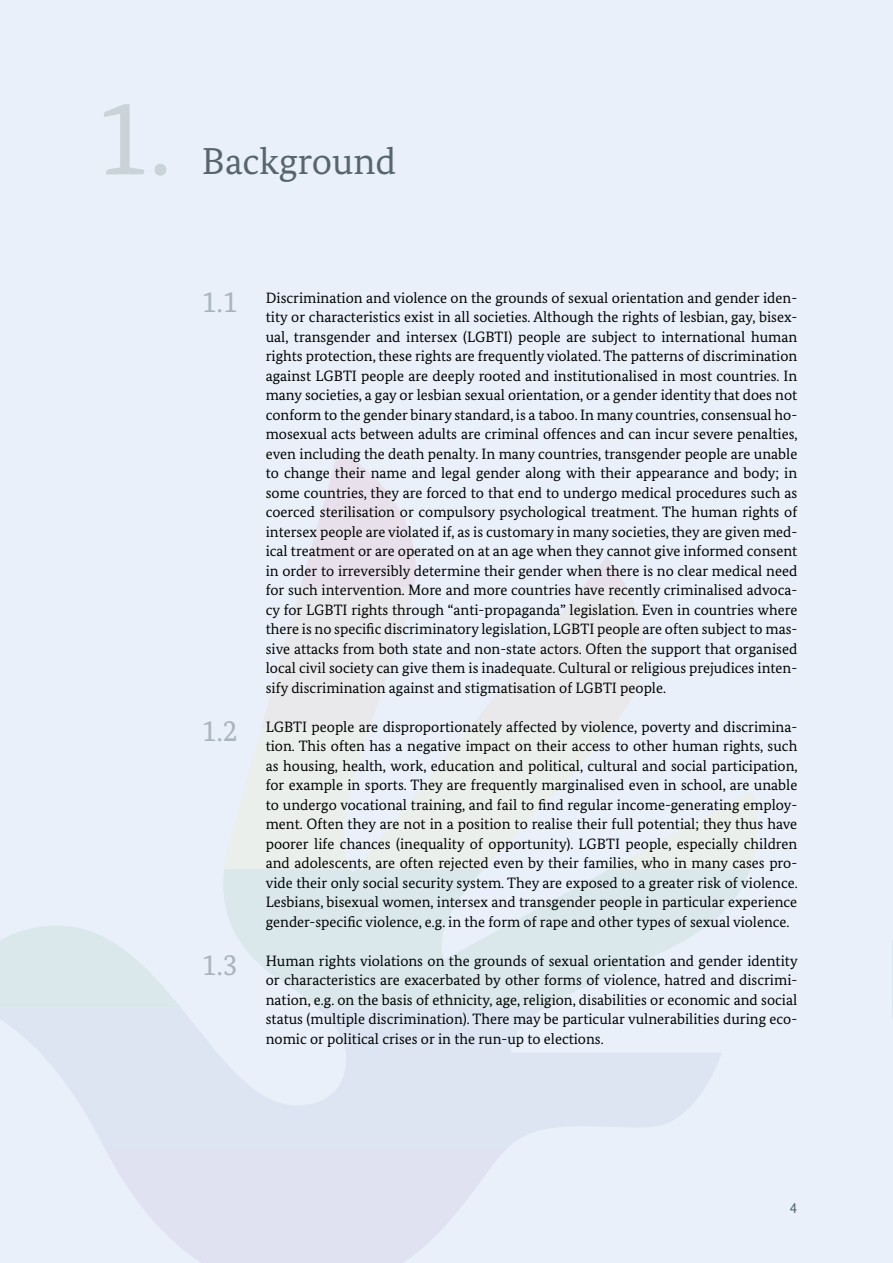
<style>
.page{position:relative;width:893px;height:1263px;background:#e9f0fa}
.page>*{position:absolute;margin:0;border:0;box-sizing:border-box;transform-origin:0 0}
.t1{font:108px "Bundes Serif";color:#cad3d7}
.t2{font:37.5px "Bundes Serif";color:#57656c}
.t3{font:15px/19.5px "Bundes Serif";color:#000;text-align:justify}
.t4{font:15px "Bundes Sans";color:#57656c}
.s1{font-size:30px;color:#a9b4bb}
</style>
<div class="page">
<svg style="left:223px;top:869px;width:527px;height:139px;fill:#dae8ec"></svg>
<svg style="left:0;top:1008px;width:722px;height:142px;fill:#dde5f3"></svg>
<svg style="left:106px;top:1150px;width:399px;height:113px;fill:#e1e2f1"></svg>
<svg style="left:224px;top:450px;width:533px;height:419px"></svg>
<svg style="left:0;top:926px;width:181px;height:82px"></svg>
<svg style="left:892px;top:941px;width:1px;height:77px"></svg>
<h1 class="t1" style="left:96px;top:71px;width:77px">1.</h1>
<h1 class="t2" style="left:202px;top:139px;width:196px">Background</h1>
<p class="t3" style="left:266px;top:288px;width:533px;text-indent:-64px"><span class="s1">1.1</span> Discrimination and violence on the grounds of sexual orientation and gender iden&shy;tity or characteristics exist in all societies. Although the rights of lesbian, gay, bisex&shy;ual, transgender and intersex (LGBTI) people are subject to international human rights protection, these rights are frequently violated. The patterns of discrimination against LGBTI people are deeply rooted and institutionalised in most countries. In many societies, a gay or lesbian sexual orientation, or a gender identity that does not conform to the gender binary standard, is a taboo. In many countries, consensual ho&shy;mosexual acts between adults are criminal offences and can incur severe penalties, even including the death penalty. In many countries, transgender people are unable to change their name and legal gender along with their appearance and body; in some countries, they are forced to that end to undergo medical procedures such as coerced sterilisation or compulsory psychological treatment. The human rights of intersex people are violated if, as is customary in many societies, they are given med&shy;ical treatment or are operated on at an age when they cannot give informed consent in order to irreversibly determine their gender when there is no clear medical need for such intervention. More and more countries have recently criminalised advoca&shy;cy for LGBTI rights through “anti-propaganda” legislation. Even in countries where there is no specific discriminatory legislation, LGBTI people are often subject to mas&shy;sive attacks from both state and non-state actors. Often the support that organised local civil society can give them is inadequate. Cultural or religious prejudices inten&shy;sify discrimination against and stigmatisation of LGBTI people.</p>
<p class="t3" style="left:266px;top:717px;width:533px;text-indent:-64px"><span class="s1">1.2</span> LGBTI people are disproportionately affected by violence, poverty and discrimina&shy;tion. This often has a negative impact on their access to other human rights, such as housing, health, work, education and political, cultural and social participation, for example in sports. They are frequently marginalised even in school, are unable to undergo vocational training, and fail to find regular income-generating employ&shy;ment. Often they are not in a position to realise their full potential; they thus have poorer life chances (inequality of opportunity). LGBTI people, especially children and adolescents, are often rejected even by their families, who in many cases pro&shy;vide their only social security system. They are exposed to a greater risk of violence.<br>Lesbians, bisexual women, intersex and transgender people in particular experience gender-specific violence, e.g. in the form of rape and other types of sexual violence.</p>
<p class="t3" style="left:266px;top:951px;width:533px;text-indent:-64px"><span class="s1">1.3</span> Human rights violations on the grounds of sexual orientation and gender identity or characteristics are exacerbated by other forms of violence, hatred and discrimi&shy;nation, e.g. on the basis of ethnicity, age, religion, disabilities or economic and social status (multiple discrimination). There may be particular vulnerabilities during eco&shy;nomic or political crises or in the run-up to elections.</p>
<p class="t4" style="left:790px;top:1199px;width:9px">4</p>
</div>
